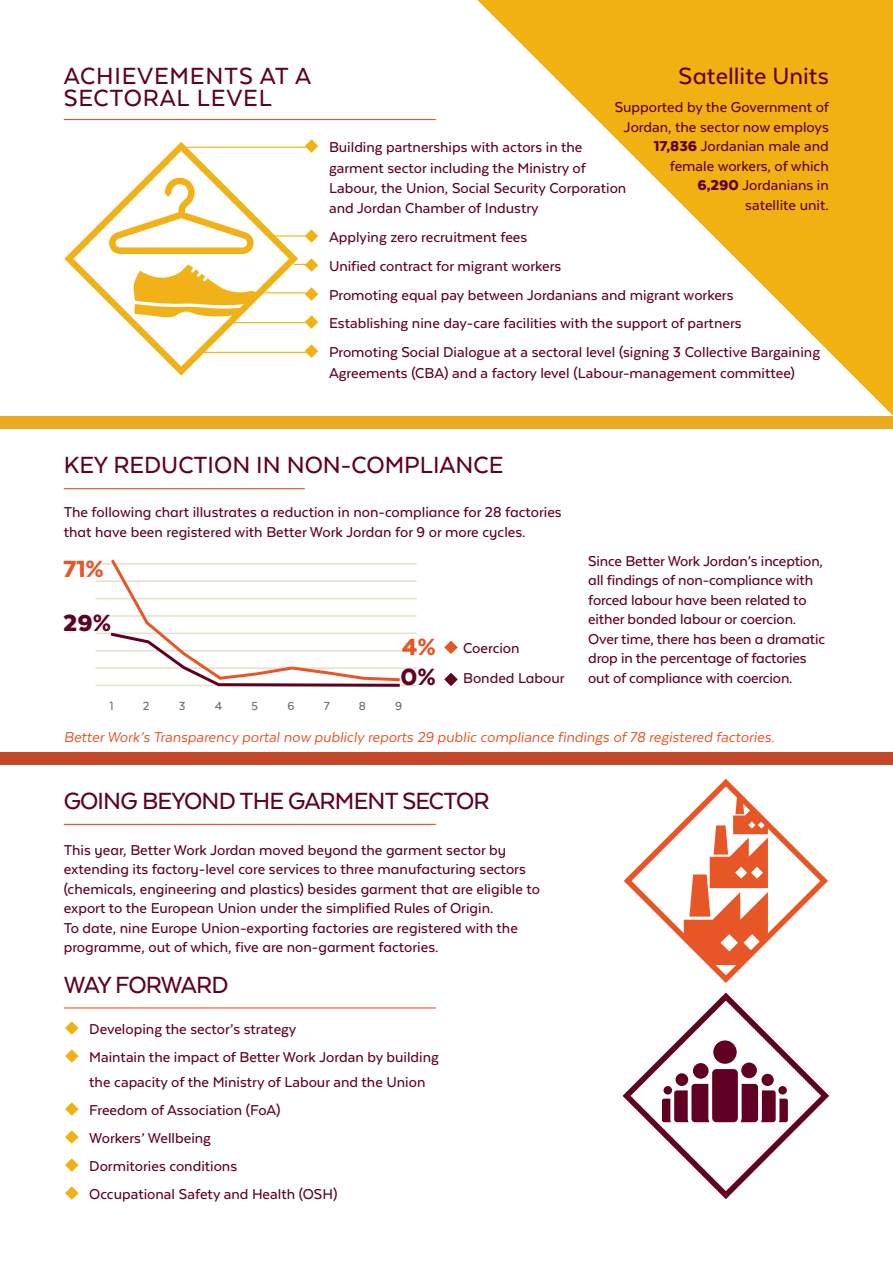
<style>
.page{position:relative;width:893px;height:1263px;background:#fff}
.page>*{position:absolute;margin:0;border:0;box-sizing:border-box;transform-origin:0 0}
.t1{font:500 27px "Texta Alt";color:#600022}
.t2{font:500 27px/21.5px "Texta Alt";letter-spacing:.03em;color:#600022}
.t3{font:500 27px "Texta Alt";letter-spacing:-.03em;color:#600022}
.t4{font:500 27px "Texta Alt";letter-spacing:-.04em;color:#600022}
.t5{font:900 27px "Texta Alt";color:#e65627}
.t6{font:900 27px "Texta Alt";color:#600022}
.t7{font:500 16.5px/19.5px "Texta";color:#600022}
.t8{font:500 16.5px/19.5px "Texta Alt";color:#600022}
.t9{font:italic 16.5px "Texta Alt";color:#e65627}
.t10{font:500 13.5px "Texta Alt";color:#6d6e71}
.s1{font-weight:900}
</style>
<div class="page">
<svg style="left:477px;top:0;width:416px;height:416px"></svg>
<div style="left:0;top:752px;width:893px;height:13px;background:#c24827"></div>
<div style="left:0;top:416px;width:893px;height:12px;background:#e9aa22"></div>
<hr style="left:64px;top:488px;width:241px;height:1px;background:#e65627">
<hr style="left:64px;top:119px;width:372px;height:1px;background:#e65627">
<hr style="left:183px;top:147px;width:123px;height:1px;background:#f2b113">
<hr style="left:274px;top:235px;width:36px;height:2px;background:#f2b113">
<hr style="left:265px;top:292px;width:45px;height:1px;background:#f2b113">
<hr style="left:233px;top:322px;width:75px;height:1px;background:#f2b113">
<hr style="left:203px;top:352px;width:105px;height:1px;background:#f2b113">
<hr style="left:96px;top:685px;width:321px;height:1px;background:#e5dfce">
<hr style="left:96px;top:667px;width:321px;height:2px;background:#e5dfce">
<hr style="left:96px;top:650px;width:321px;height:1px;background:#e5dfce">
<hr style="left:96px;top:632px;width:321px;height:2px;background:#e5dfce">
<hr style="left:96px;top:615px;width:321px;height:2px;background:#e5dfce">
<hr style="left:96px;top:598px;width:321px;height:1px;background:#e5dfce">
<hr style="left:96px;top:580px;width:321px;height:2px;background:#e5dfce">
<hr style="left:96px;top:563px;width:321px;height:2px;background:#e5dfce">
<svg style="left:108px;top:559px;width:295px;height:128px"></svg>
<svg style="left:444px;top:641px;width:14px;height:13px"></svg>
<svg style="left:444px;top:673px;width:14px;height:13px"></svg>
<hr style="left:64px;top:1007px;width:372px;height:1px;background:#e65627">
<hr style="left:64px;top:824px;width:372px;height:1px;background:#e65627">
<svg style="left:64px;top:142px;width:234px;height:234px"></svg>
<svg style="left:109px;top:178px;width:145px;height:76px"></svg>
<svg style="left:622px;top:778px;width:208px;height:421px"></svg>
<svg style="left:294px;top:258px;width:20px;height:14px"></svg>
<svg style="left:305px;top:292px;width:6px;height:2px"></svg>
<h1 class="t2" style="left:64px;top:65px;width:249px">ACHIEVEMENTS AT A<br>SECTORAL LEVEL</h1>
<h1 class="t1" style="left:678px;top:62px;width:152px">Satellite Units</h1>
<p class="t7" style="left:615px;top:97px;width:216px;text-align:right">Supported by the Government of<br>Jordan, the sector now employs<br><span class="s1">17,836</span> Jordanian male and female workers, of which<br><span class="s1">6,290</span> Jordanians in<br>satellite unit.</p>
<p class="t7" style="left:329px;top:137px;width:299px;line-height:20.2px">Building partnerships with actors in the garment sector including the Ministry of Labour, the Union, Social Security Corporation and Jordan Chamber of Industry</p>
<p class="t7" style="left:329px;top:222px;width:493px;line-height:28.8px">Applying zero recruitment fees<br>Unified contract for migrant workers<br>Promoting equal pay between Jordanians and migrant workers<br>Establishing nine day-care facilities with the support of partners<br>Promoting Social Dialogue at a sectoral level (signing 3 Collective Bargaining</p>
<p class="t7" style="left:329px;top:363px;width:467px">Agreements (CBA) and a factory level (Labour-management committee)</p>
<h1 class="t1" style="left:64px;top:451px;width:441px">KEY REDUCTION IN NON-COMPLIANCE</h1>
<p class="t8" style="left:64px;top:502px;width:499px">The following chart illustrates a reduction in non-compliance for 28 factories that have been registered with Better Work Jordan for 9 or more cycles.</p>
<h1 class="t5" style="left:63px;top:554px;width:42px">71%</h1>
<h1 class="t6" style="left:63px;top:608px;width:50px">29%</h1>
<h1 class="t5" style="left:402px;top:633px;width:36px">4%</h1>
<h1 class="t6" style="left:400px;top:663px;width:37px">0%</h1>
<p class="t10" style="left:110px;top:699px;width:6px">1</p>
<p class="t10" style="left:143px;top:699px;width:8px">2</p>
<p class="t10" style="left:179px;top:699px;width:8px">3</p>
<p class="t10" style="left:215px;top:699px;width:9px">4</p>
<p class="t10" style="left:252px;top:699px;width:8px">5</p>
<p class="t10" style="left:287px;top:699px;width:9px">6</p>
<p class="t10" style="left:324px;top:699px;width:7px">7</p>
<p class="t10" style="left:359px;top:699px;width:9px">8</p>
<p class="t10" style="left:395px;top:699px;width:9px">9</p>
<p class="t8" style="left:463px;top:633px;width:103px;line-height:30.2px">Coercion<br>Bonded Labour</p>
<p class="t8" style="left:588px;top:551px;width:238px">Since Better Work Jordan’s inception, all findings of non-compliance with forced labour have been related to either bonded labour or coercion.<br>Over time, there has been a dramatic drop in the percentage of factories out of compliance with coercion.</p>
<p class="t9" style="left:64px;top:729px;width:712px">Better Work’s Transparency portal now publicly reports 29 public compliance findings of 78 registered factories.</p>
<h1 class="t3" style="left:64px;top:787px;width:427px">GOING BEYOND THE GARMENT SECTOR</h1>
<p class="t8" style="left:64px;top:840px;width:478px">This year, Better Work Jordan moved beyond the garment sector by extending its factory-level core services to three manufacturing sectors (chemicals, engineering and plastics) besides garment that are eligible to export to the European Union under the simplified Rules of Origin.<br>To date, nine Europe Union-exporting factories are registered with the programme, out of which, five are non-garment factories.</p>
<h1 class="t4" style="left:64px;top:970px;width:166px">WAY FORWARD</h1>
<p class="t7" style="left:89px;top:1014px;width:351px;line-height:28px">Developing the sector’s strategy<br>Maintain the impact of Better Work Jordan by building</p>
<p class="t7" style="left:89px;top:1068px;width:338px;line-height:28px">the capacity of the Ministry of Labour and the Union<br>Freedom of Association (FoA)<br>Workers’ Wellbeing<br>Dormitories conditions<br>Occupational Safety and Health (OSH)</p>
</div>
